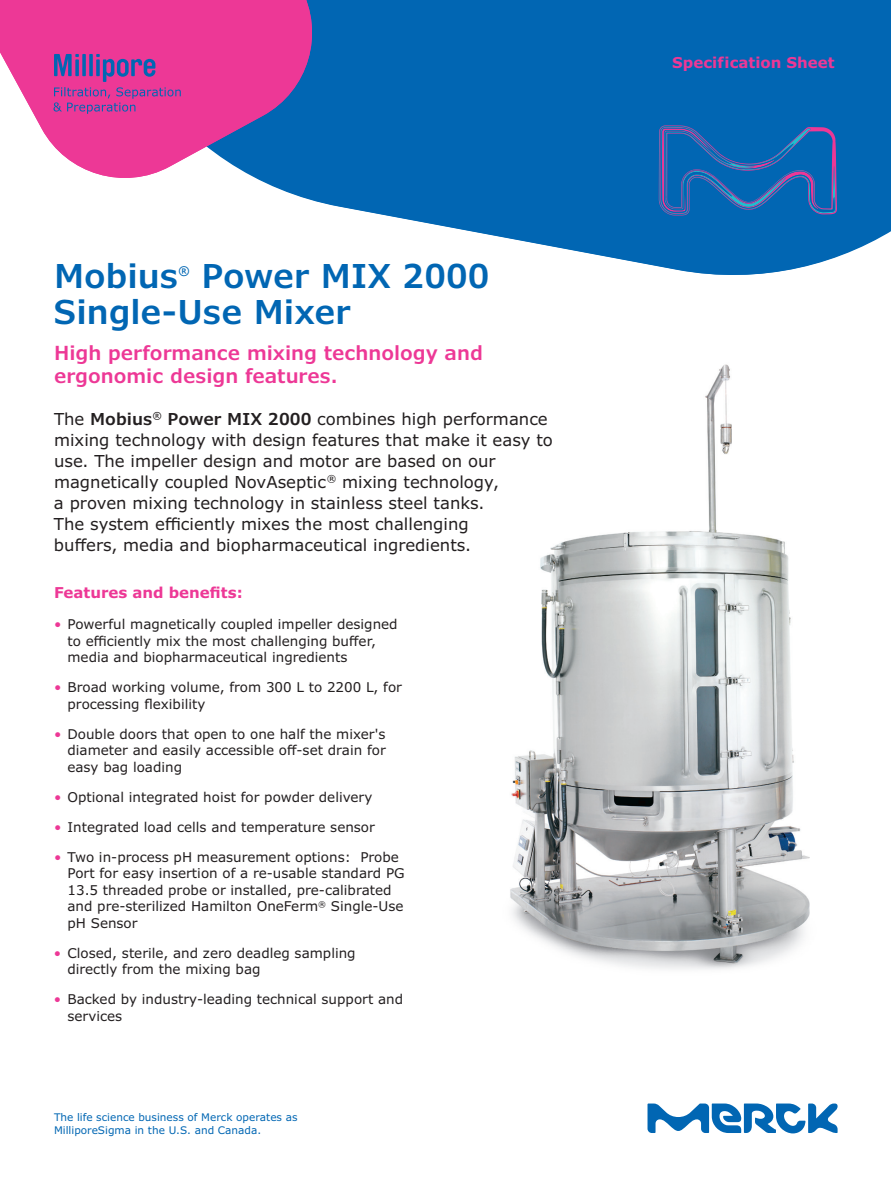
<style>
.page{position:relative;width:891px;height:1188px;background:#fff}
.page>*{position:absolute;margin:0;border:0;box-sizing:border-box;transform-origin:0 0}
.t1{font:600 33px/36px "Verdana Pro";color:#0166b3}
.t2{font:600 19.5px/22.5px "Verdana Pro";color:#ed3896}
.t3{font:16.5px/21px "Verdana Pro";color:#231f20}
.t4{font:700 15px "Verdana Pro";color:#ed3896}
.t5{font:13.5px/16.5px "Verdana Pro";color:#231f20}
.t6{font:600 12px "Verdana Pro";color:#0166b3}
.t7{font:10.5px/13.5px "Verdana Pro";color:#0166b3}
.s1{font-weight:600}
.s2{color:#ed3896}
</style>
<div class="page">
<img style="left:510px;top:364px;width:300px;height:605px">
<svg style="left:648px;top:1104px;width:190px;height:29px"></svg>
<svg style="left:284px;top:0;width:607px;height:275px;background:#227abd"></svg>
<svg style="left:659px;top:125px;width:178px;height:90px;background:#1b65b1"></svg>
<svg style="left:0;top:0;width:325px;height:191px;fill:#ed3896"></svg>
<svg style="left:54px;top:54px;width:127px;height:60px;background:#ba419c"></svg>
<h1 class="t1" style="left:54px;top:259px;width:126px">Mobius</h1>
<p class="t6" style="left:178px;top:263px;width:13px">®</p>
<h1 class="t1" style="left:54px;top:259px;width:437px;text-indent:148px">Power MIX 2000<br>Single-Use Mixer</h1>
<h2 class="t2" style="left:54px;top:342px;width:430px">High performance mixing technology and ergonomic design features.</h2>
<p class="t3" style="left:54px;top:408px;width:500px">The <span class="s1">Mobius</span><sup>®</sup> <span class="s1">Power MIX 2000</span> combines high performance mixing technology with design features that make it easy to use. The impeller design and motor are based on our magnetically coupled NovAseptic<sup>®</sup> mixing technology,<br>a proven mixing technology in stainless steel tanks.<br>The system efficiently mixes the most challenging<br>buffers, media and biopharmaceutical ingredients.</p>
<p class="t4" style="left:54px;top:583px;width:190px">Features and benefits:</p>
<p class="t5" style="left:68px;top:616px;width:332px;text-indent:-14px"><span class="s2">•</span> Powerful magnetically coupled impeller designed to efficiently mix the most challenging buffer, media and biopharmaceutical ingredients</p>
<p class="t5" style="left:68px;top:679px;width:336px;text-indent:-14px"><span class="s2">•</span> Broad working volume, from 300 L to 2200 L, for processing flexibility</p>
<p class="t5" style="left:68px;top:726px;width:320px;text-align:justify;text-indent:-14px"><span class="s2">•</span> Double doors that open to one half the mixer's diameter and easily accessible off-set drain for easy bag loading</p>
<p class="t5" style="left:54px;top:789px;width:320px"><span class="s2">•</span> Optional integrated hoist for powder delivery</p>
<p class="t5" style="left:54px;top:819px;width:322px"><span class="s2">•</span> Integrated load cells and temperature sensor</p>
<p class="t5" style="left:67px;top:849px;width:339px;text-indent:-13px"><span class="s2">•</span> Two in-process pH measurement options: Probe Port for easy insertion of a re-usable standard PG 13.5 threaded probe or installed, pre-calibrated and pre-sterilized Hamilton OneFerm<sup>®</sup> Single-Use pH Sensor</p>
<p class="t5" style="left:67px;top:945px;width:290px;text-indent:-14px"><span class="s2">•</span> Closed, sterile, and zero deadleg sampling directly from the mixing bag</p>
<p class="t5" style="left:67px;top:991px;width:337px;text-indent:-14px"><span class="s2">•</span> Backed by industry-leading technical support and services</p>
<p class="t7" style="left:54px;top:1110px;width:245px">The life science business of Merck operates as<br>MilliporeSigma in the U.S. and Canada.</p>
<p class="t4" style="left:672px;top:52px;width:164px">Specification Sheet</p>
</div>
